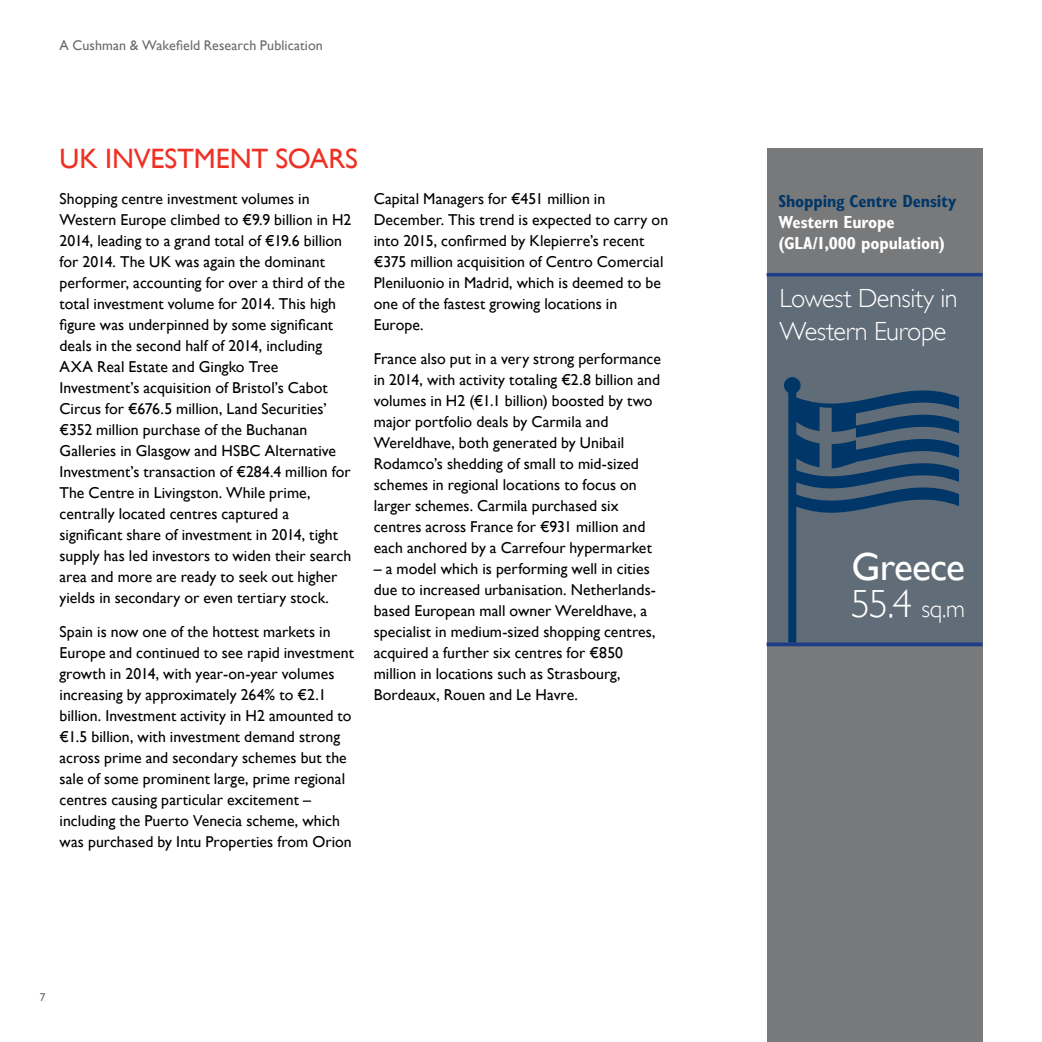
<style>
.page{position:relative;width:1042px;height:1042px;background:#fff}
.page>*{position:absolute;margin:0;border:0;box-sizing:border-box;transform-origin:0 0}
.t1{font:39.2px/36.8px "Gill Sans";letter-spacing:-.02em;color:#fff}
.t2{font:28px "Gill Sans";letter-spacing:-.005em;color:#ee3124}
.t3{font:300 26.25px/33.2px "Gill Sans";letter-spacing:-.02em;color:#fff}
.t4{font:700 condensed 17.5px/21px "Gill Sansfor CW";letter-spacing:-.01em;color:#fff}
.t5{font:700 condensed 17.5px "Gill Sansfor CW";letter-spacing:-.01em;color:#003768}
.t6{font:15.75px/21px "Gill Sans";color:#000}
.t7{font:14px "Gill Sans";letter-spacing:.01em;color:#696a6d}
.t8{font:11.38px "Gill Sans";color:#696a6d}
.s1{font-weight:300}
.s2{font-weight:300;font-size:24.5px}
</style>
<div class="page">
<div style="left:766px;top:149px;width:216px;height:893px;background:#78797b"></div>
<hr style="left:766px;top:273px;width:216px;height:3px;background:#25408f">
<div style="left:766px;top:274px;width:216px;height:372px;background:#606c77"></div>
<svg style="left:784px;top:377px;width:175px;height:265px"></svg>
<p class="t7" style="left:60px;top:37px;width:265px">A Cushman &amp; Wakefield Research Publication</p>
<h2 class="t2" style="left:60px;top:142px;width:300px">UK INVESTMENT SOARS</h2>
<p class="t6" style="left:60px;top:188px;width:293px">Shopping centre investment volumes in Western Europe climbed to €9.9 billion in H2<br>2014, leading to a grand total of €19.6 billion for 2014. The UK was again the dominant performer, accounting for over a third of the total investment volume for 2014. This high figure was underpinned by some significant deals in the second half of 2014, including AXA Real Estate and Gingko Tree Investment’s acquisition of Bristol’s Cabot Circus for €676.5 million, Land Securities’ €352 million purchase of the Buchanan Galleries in Glasgow and HSBC Alternative Investment’s transaction of €284.4 million for The Centre in Livingston. While prime, centrally located centres captured a significant share of investment in 2014, tight supply has led investors to widen their search area and more are ready to seek out higher yields in secondary or even tertiary stock.</p>
<p class="t6" style="left:60px;top:621px;width:296px">Spain is now one of the hottest markets in Europe and continued to see rapid investment growth in 2014, with year-on-year volumes increasing by approximately 264% to €2.1 billion. Investment activity in H2 amounted to €1.5 billion, with investment demand strong across prime and secondary schemes but the sale of some prominent large, prime regional centres causing particular excitement – including the Puerto Venecia scheme, which was purchased by Intu Properties from Orion</p>
<p class="t6" style="left:374px;top:188px;width:296px">Capital Managers for €451 million in December. This trend is expected to carry on into 2015, confirmed by Klepierre’s recent €375 million acquisition of Centro Comercial Pleniluonio in Madrid, which is deemed to be one of the fastest growing locations in Europe.</p>
<p class="t6" style="left:374px;top:347px;width:289px">France also put in a very strong performance in 2014, with activity totaling €2.8 billion and volumes in H2 (€1.1 billion) boosted by two major portfolio deals by Carmila and Wereldhave, both generated by Unibail Rodamco’s shedding of small to mid-sized schemes in regional locations to focus on larger schemes. Carmila purchased six centres across France for €931 million and each anchored by a Carrefour hypermarket</p>
<p class="t6" style="left:374px;top:557px;width:284px">– a model which is performing well in cities due to increased urbanisation. Netherlands&shy;based European mall owner Wereldhave, a specialist in medium-sized shopping centres, acquired a further six centres for €850 million in locations such as Strasbourg, Bordeaux, Rouen and Le Havre.</p>
<p class="t8" style="left:40px;top:990px;width:7px">7</p>
<p class="t5" style="left:778px;top:190px;width:179px">Shopping Centre Density</p>
<p class="t4" style="left:778px;top:211px;width:168px">Western Europe (GLA/1,000 population)</p>
<h3 class="t3" style="left:779px;top:281px;width:180px">Lowest Density in<br>Western Europe</h3>
<h1 class="t1" style="left:851px;top:548px;width:116px">Greece<br><span class="s1">55.4</span> <span class="s2">sq.m</span></h1>
</div>
